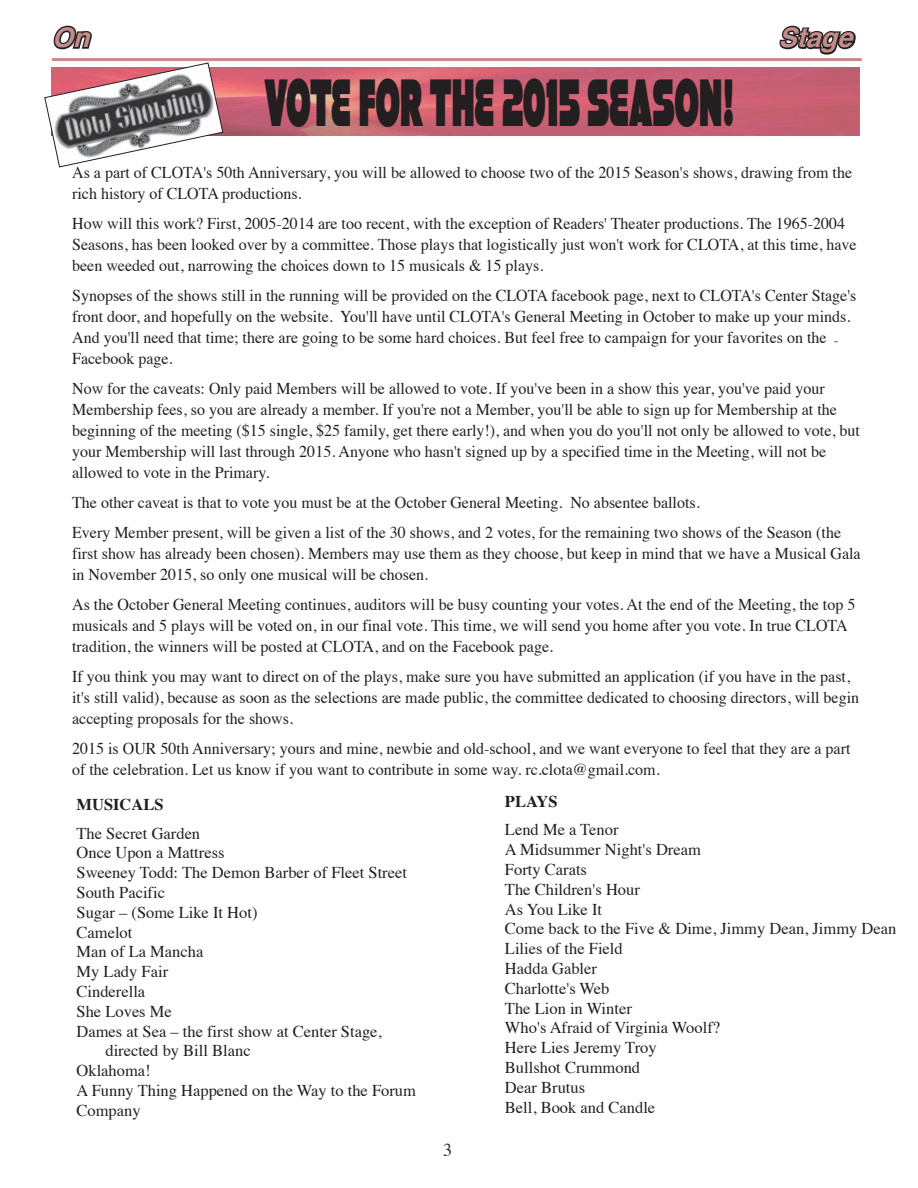
<style>
.page{position:relative;width:918px;height:1188px;background:#fff}
.page>*{position:absolute;margin:0;border:0;box-sizing:border-box;transform-origin:0 0}
.t1{font:66.15px "Strenuous Bl";color:#231f20;scale:.52 1}
.t2{font:italic 700 27px "Helvetica";color:#c48c8a}
.t3{font:18px "Times";color:#231f20}
.t4{font:16.5px/21px "Times";color:#231f20}
.t5{font:700 16.5px "Times";color:#231f20}
</style>
<div class="page">
<svg style="left:53px;top:25px;width:39px;height:25px"></svg>
<svg style="left:779px;top:25px;width:77px;height:30px"></svg>
<hr style="left:52px;top:58px;width:810px;height:3px;background:#c48c8a">
<img style="left:224px;top:67px;width:635px;height:69px">
<svg style="left:44px;top:62px;width:180px;height:106px"></svg>
<h2 class="t2" style="left:52px;top:16px;width:51px">On</h2>
<h2 class="t2" style="left:779px;top:16px;width:87px">Stage</h2>
<h1 class="t1" style="left:265px;top:62px;width:905px">VOTE FOR THE 2015 SEASON!</h1>
<p class="t4" style="left:72px;top:161px;width:782px">As a part of CLOTA's 50th Anniversary, you will be allowed to choose two of the 2015 Season's shows, drawing from the rich history of CLOTA productions.</p>
<p class="t4" style="left:72px;top:212px;width:786px">How will this work? First, 2005-2014 are too recent, with the exception of Readers' Theater productions. The 1965-2004<br>Seasons, has been looked over by a committee. Those plays that logistically just won't work for CLOTA, at this time, have been weeded out, narrowing the choices down to 15 musicals &amp; 15 plays.</p>
<p class="t4" style="left:72px;top:284px;width:786px">Synopses of the shows still in the running will be provided on the CLOTA facebook page, next to CLOTA's Center Stage's front door, and hopefully on the website. You'll have until CLOTA's General Meeting in October to make up your minds.<br>And you'll need that time; there are going to be some hard choices. But feel free to campaign for your favorites on the <sub>- </sub>Facebook page.</p>
<p class="t4" style="left:72px;top:377px;width:789px">Now for the caveats: Only paid Members will be allowed to vote. If you've been in a show this year, you've paid your Membership fees, so you are already a member. If you're not a Member, you'll be able to sign up for Membership at the beginning of the meeting ($15 single, $25 family, get there early!), and when you do you'll not only be allowed to vote, but your Membership will last through 2015. Anyone who hasn't signed up by a specified time in the Meeting, will not be allowed to vote in the Primary.</p>
<p class="t4" style="left:72px;top:486px;width:771px;line-height:30px">The other caveat is that to vote you must be at the October General Meeting. No absentee ballots.<br>Every Member present, will be given a list of the 30 shows, and 2 votes, for the remaining two shows of the Season (the</p>
<p class="t4" style="left:72px;top:542px;width:790px">first show has already been chosen). Members may use them as they choose, but keep in mind that we have a Musical Gala in November 2015, so only one musical will be chosen.</p>
<p class="t4" style="left:72px;top:593px;width:785px">As the October General Meeting continues, auditors will be busy counting your votes. At the end of the Meeting, the top 5 musicals and 5 plays will be voted on, in our final vote. This time, we will send you home after you vote. In true CLOTA tradition, the winners will be posted at CLOTA, and on the Facebook page.</p>
<p class="t4" style="left:72px;top:665px;width:789px">If you think you may want to direct on of the plays, make sure you have submitted an application (if you have in the past, it's still valid), because as soon as the selections are made public, the committee dedicated to choosing directors, will begin accepting proposals for the shows.</p>
<p class="t4" style="left:72px;top:737px;width:780px">2015 is OUR 50th Anniversary; yours and mine, newbie and old-school, and we want everyone to feel that they are a part of the celebration. Let us know if you want to contribute in some way. rc.clota@gmail.com.</p>
<p class="t5" style="left:77px;top:788px;width:89px">MUSICALS</p>
<p class="t4" style="left:77px;top:821px;width:125px">The Secret Garden</p>
<p class="t4" style="left:77px;top:841px;width:150px">Once Upon a Mattress</p>
<p class="t4" style="left:77px;top:861px;width:332px">Sweeney Todd: The Demon Barber of Fleet Street</p>
<p class="t4" style="left:77px;top:880px;width:90px">South Pacific</p>
<p class="t4" style="left:77px;top:900px;width:183px">Sugar – (Some Like It Hot)</p>
<p class="t4" style="left:77px;top:920px;width:57px">Camelot</p>
<p class="t4" style="left:77px;top:940px;width:128px">Man of La Mancha</p>
<p class="t4" style="left:77px;top:960px;width:93px">My Lady Fair</p>
<p class="t4" style="left:77px;top:979px;width:70px">Cinderella</p>
<p class="t4" style="left:77px;top:999px;width:97px">She Loves Me</p>
<p class="t4" style="left:77px;top:1019px;width:307px">Dames at Sea – the first show at Center Stage,</p>
<p class="t4" style="left:105px;top:1039px;width:147px">directed by Bill Blanc</p>
<p class="t4" style="left:77px;top:1059px;width:76px">Oklahoma!</p>
<p class="t4" style="left:77px;top:1078px;width:341px">A Funny Thing Happened on the Way to the Forum</p>
<p class="t4" style="left:77px;top:1098px;width:66px">Company</p>
<p class="t3" style="left:443px;top:1133px;width:10px">3</p>
<p class="t5" style="left:505px;top:785px;width:54px">PLAYS</p>
<p class="t4" style="left:505px;top:819px;width:393px;line-height:19.8px">Lend Me a Tenor<br>A Midsummer Night's Dream<br>Forty Carats<br>The Children's Hour<br>As You Like It<br>Come back to the Five &amp; Dime, Jimmy Dean, Jimmy Dean<br>Lilies of the Field<br>Hadda Gabler<br>Charlotte's Web<br>The Lion in Winter<br>Who's Afraid of Virginia Woolf?<br>Here Lies Jeremy Troy<br>Bullshot Crummond<br>Dear Brutus<br>Bell, Book and Candle</p>
</div>
